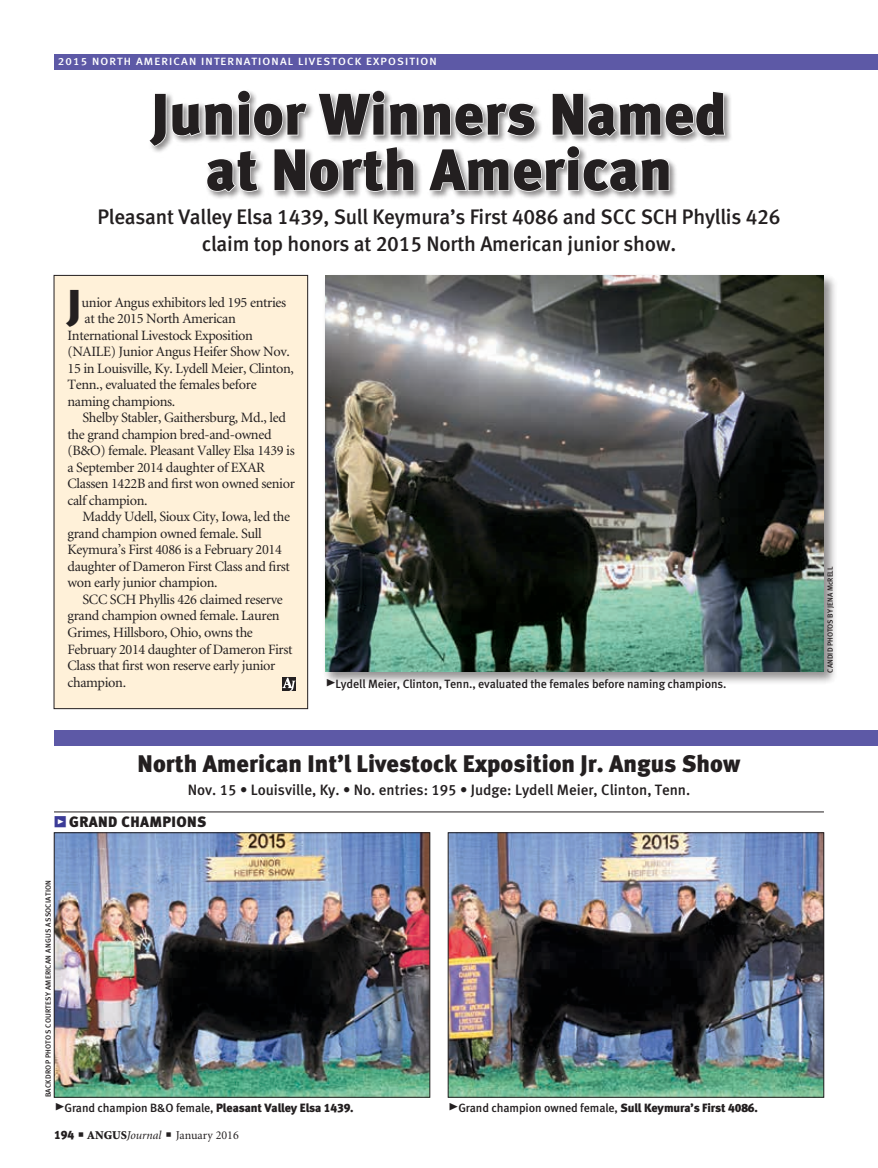
<style>
.page{position:relative;width:878px;height:1168px;background:#fff}
.page>*{position:absolute;margin:0;border:0;box-sizing:border-box;transform-origin:0 0}
.column_headline{font:58.5px/55.5px "Meta Black LF";color:#231f20;text-align:center}
.Drop_Cap{font:41.7px "Meta Black LF";color:#231f20;scale:1.09 1}
.Show_name{font:24px "Meta Black LF";color:#231f20}
.deck{font:21px/27px "Meta Medium LF";letter-spacing:-.01em;color:#231f20;text-align:center}
.Judge_name{font:15px "Meta Medium LF";color:#231f20}
.t1{font:15px "Meta Black LF";letter-spacing:.025em;color:#231f20}
.body_text{font:14.25px/16.5px "Minion";letter-spacing:-.025em;color:#231f20}
.Drop_Cap-2{font:14.25px "Minion";letter-spacing:-.025em;color:#231f20}
.cutlines{font:12px "Meta Medium LF";letter-spacing:-.01em;color:#231f20}
.t2{font:12px "Minion";color:#231f20}
.Judge_name-2{font:10.5px "Meta Medium LF";letter-spacing:.1em;color:#fff;scale:1.1 1}
.t3{font:7.5px "Meta Medium LF";letter-spacing:.03em;color:#231f20}
.t4{font:7.5px "Meta Medium LF";color:#231f20}
.s1{font-family:"Meta Black Caps Expert";font-size:21px}
.s2{font-family:"Meta Black Expert";color:#3b3b97}
.s3{font-family:"Meta Black LF"}
.s4{font-weight:900}
.s5{font-style:italic}
</style>
<div class="page">
<div style="left:54px;top:275px;width:254px;height:433px;background:#fff1d9"></div>
<div style="left:54px;top:275px;width:254px;height:434px;border:1px solid #231f20"></div>
<svg style="left:282px;top:677px;width:14px;height:14px"></svg>
<img style="left:56px;top:834px;width:372px;height:261px">
<div style="left:54px;top:832px;width:376px;height:265px;border:1px solid #231f20"></div>
<img style="left:450px;top:834px;width:372px;height:261px">
<div style="left:448px;top:832px;width:376px;height:265px;border:1px solid #231f20"></div>
<hr style="left:54px;top:811px;width:770px;height:1px;background:#231f20">
<div style="left:147px;top:88px;width:585px;height:112px;background:#231f20;opacity:.5"></div>
<svg style="left:147px;top:69px;width:579px;height:124px"></svg>
<div style="left:322px;top:273px;width:515px;height:412px;background:#231f20;opacity:.5"></div>
<img style="left:325px;top:276px;width:499px;height:395px">
<div style="left:54px;top:54px;width:824px;height:15px;background:#5d59a6"></div>
<div style="left:54px;top:730px;width:824px;height:15px;background:#5d59a6"></div>
<p class="Judge_name-2" style="left:58px;top:56px;width:346px">2015 NORTH AMERICAN INTERNATIONAL LIVESTOCK EXPOSITION</p>
<p class="column_headline" style="left:151px;top:86px;width:576px">Junior Winners Named at North American</p>
<p class="deck" style="left:97px;top:203px;width:684px">Pleasant Valley Elsa 1439, Sull Keymura’s First 4086 and SCC SCH Phyllis 426 claim top honors at 2015 North American junior show.</p>
<p class="Drop_Cap" style="left:68px;top:279px;width:14px">J</p>
<p class="Drop_Cap-2" style="left:82px;top:295px;width:206px">unior Angus exhibitors led 195 entries</p>
<p class="Drop_Cap-2" style="left:85px;top:312px;width:153px">at the 2015 North American</p>
<p class="Drop_Cap-2" style="left:68px;top:328px;width:187px">International Livestock Exposition</p>
<p class="Drop_Cap-2" style="left:68px;top:345px;width:224px">(NAILE) Junior Angus Heifer Show Nov.</p>
<p class="Drop_Cap-2" style="left:68px;top:361px;width:228px">15 in Louisville, Ky. Lydell Meier, Clinton,</p>
<p class="Drop_Cap-2" style="left:68px;top:378px;width:191px">Tenn., evaluated the females before</p>
<p class="Drop_Cap-2" style="left:68px;top:394px;width:109px">naming champions.</p>
<p class="body_text" style="left:68px;top:410px;width:229px;text-indent:15px">Shelby Stabler, Gaithersburg, Md., led the grand champion bred-and-owned (B&amp;O) female. Pleasant Valley Elsa 1439 is a September 2014 daughter of EXAR Classen 1422B and first won owned senior calf champion.</p>
<p class="body_text" style="left:68px;top:509px;width:224px;text-indent:15px">Maddy Udell, Sioux City, Iowa, led the grand champion owned female. Sull Keymura’s First 4086 is a February 2014 daughter of Dameron First Class and first won early junior champion.</p>
<p class="body_text" style="left:68px;top:592px;width:226px;text-indent:15px">SCC SCH Phyllis 426 claimed reserve grand champion owned female. Lauren Grimes, Hillsboro, Ohio, owns the February 2014 daughter of Dameron First Class that first won reserve early junior champion.</p>
<p class="cutlines" style="left:325px;top:676px;width:403px"><span class="s1">@</span>Lydell Meier, Clinton, Tenn., evaluated the females before naming champions.</p>
<p class="Show_name" style="left:138px;top:749px;width:604px">North American Int’l Livestock Exposition Jr. Angus Show</p>
<p class="Judge_name" style="left:188px;top:781px;width:504px">Nov. 15 • Louisville, Ky. • No. entries: 195 • Judge: Lydell Meier, Clinton, Tenn.</p>
<p class="t1" style="left:54px;top:813px;width:154px"><span class="s2">z</span> GRAND CHAMPIONS</p>
<p class="t3" style="left:44px;top:1097px;width:219px;rotate:-90deg">BACKDROP PHOTOS COURTESY AMERICAN ANGUS ASSOCIATION</p>
<p class="cutlines" style="left:54px;top:1100px;width:301px"><span class="s1">@</span>Grand champion B&amp;O female, <span class="s3">Pleasant Valley Elsa 1439.</span></p>
<p class="cutlines" style="left:448px;top:1100px;width:311px"><span class="s1">@</span>Grand champion owned female, <span class="s3">Sull Keymura’s First 4086.</span></p>
<p class="t2" style="left:54px;top:1129px;width:186px"><span class="s3">194</span> ■ <span class="s4">ANGUS</span><span class="s5">Journal</span> ■ January 2016</p>
<p class="t4" style="left:825px;top:672px;width:107px;rotate:-90deg">CANDID PHOTOS BY JENA McRELL</p>
</div>
